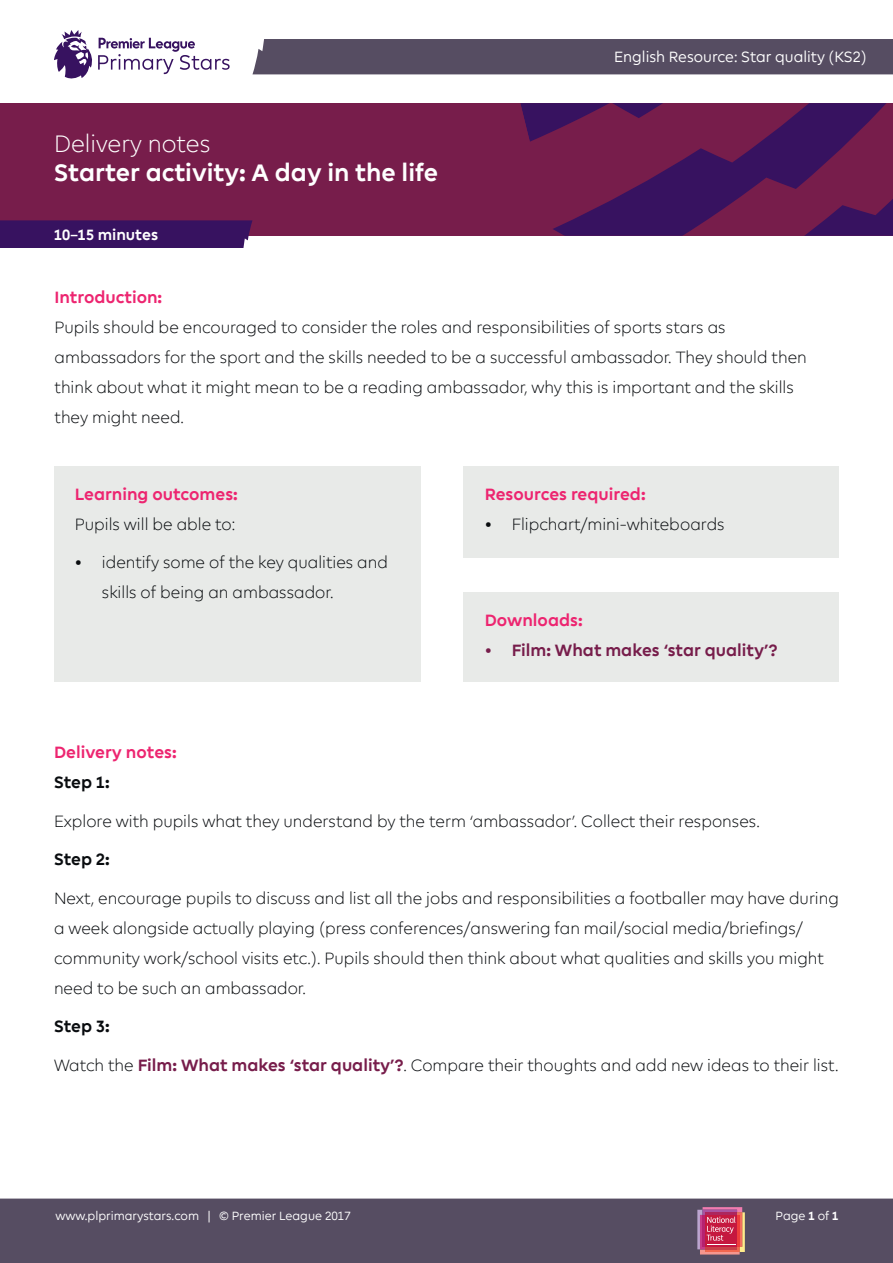
<style>
.page{position:relative;width:893px;height:1263px;background:#fff}
.page>*{position:absolute;margin:0;border:0;box-sizing:border-box;transform-origin:0 0}
.Activity_Heading{font:700 24px "Premier League";color:#fff}
.Delivery_Notes{font:300 24px "Premier League";color:#fff}
.Body_text{font:300 16.5px/30px "Premier League";color:#090c0f}
.Pink_Header{font:700 16.5px "Premier League";color:#ed2570}
.t1{font:700 16.5px "Premier League";color:#771d4b}
.Black_bold_Sub-head{font:700 16.5px "Premier League";color:#090c0f}
.Bullets_bold_text{font:700 16.5px "Premier League";color:#ed2570}
.Resource_identifier{font:15px "Premier League";color:#fff}
.Minutes{font:700 15px "Premier League";color:#fff}
.Footer_URL{font:12px "Premier League";color:#fff}
.Page_number{font:12px "Premier League";color:#fff}
.s1{font-weight:700;color:#771d4b}
.s2{font-weight:700}
</style>
<div class="page">
<div style="left:0;top:1198px;width:893px;height:65px;background:#564d62"></div>
<div style="left:0;top:103px;width:893px;height:133px;background:#771d4b"></div>
<svg style="left:520px;top:103px;width:373px;height:133px"></svg>
<div style="left:252px;top:39px;width:641px;height:35px;background:#564d62"></div>
<div style="left:0;top:220px;width:252px;height:28px;background:#371260"></div>
<svg style="left:54px;top:30px;width:176px;height:49px"></svg>
<div style="left:54px;top:466px;width:367px;height:215px;background:#e8eae8"></div>
<div style="left:463px;top:592px;width:376px;height:89px;background:#e8eae8"></div>
<div style="left:463px;top:466px;width:376px;height:91px;background:#e8eae8"></div>
<svg style="left:697px;top:1207px;width:48px;height:47px;background:#cd546d"></svg>
<p class="Delivery_Notes" style="left:54px;top:131px;width:158px">Delivery notes</p>
<p class="Activity_Heading" style="left:54px;top:159px;width:386px">Starter activity: A day in the life</p>
<p class="Minutes" style="left:54px;top:226px;width:105px">10–15 minutes</p>
<h1 class="Resource_identifier" style="left:614px;top:49px;width:254px">English Resource: Star quality (KS2)</h1>
<p class="Pink_Header" style="left:55px;top:288px;width:109px">Introduction:</p>
<p class="Body_text" style="left:55px;top:313px;width:754px">Pupils should be encouraged to consider the roles and responsibilities of sports stars as ambassadors for the sport and the skills needed to be a successful ambassador. They should then think about what it might mean to be a reading ambassador, why this is important and the skills they might need.</p>
<p class="Pink_Header" style="left:75px;top:485px;width:164px">Learning outcomes:</p>
<p class="Body_text" style="left:75px;top:509px;width:162px">Pupils will be able to:</p>
<p class="Body_text" style="left:102px;top:548px;width:288px;text-indent:-27px">• identify some of the key qualities and skills of being an ambassador.</p>
<p class="Pink_Header" style="left:485px;top:485px;width:162px">Resources required:</p>
<p class="Body_text" style="left:485px;top:509px;width:241px">• Flipchart/mini-whiteboards</p>
<p class="Pink_Header" style="left:485px;top:611px;width:100px">Downloads:</p>
<p class="t1" style="left:485px;top:641px;width:294px">• Film: What makes ‘star quality’?</p>
<p class="Bullets_bold_text" style="left:54px;top:743px;width:124px">Delivery notes:</p>
<p class="Black_bold_Sub-head" style="left:54px;top:773px;width:57px">Step 1:</p>
<p class="Body_text" style="left:54px;top:806px;width:707px">Explore with pupils what they understand by the term ‘ambassador’. Collect their responses.</p>
<p class="Black_bold_Sub-head" style="left:54px;top:850px;width:57px">Step 2:</p>
<p class="Body_text" style="left:54px;top:883px;width:786px">Next, encourage pupils to discuss and list all the jobs and responsibilities a footballer may have during a week alongside actually playing (press conferences/answering fan mail/social media/briefings/ community work/school visits etc.). Pupils should then think about what qualities and skills you might need to be such an ambassador.</p>
<p class="Black_bold_Sub-head" style="left:54px;top:1017px;width:57px">Step 3:</p>
<p class="Body_text" style="left:54px;top:1050px;width:786px">Watch the <span class="s1">Film: What makes ‘star quality’?</span>. Compare their thoughts and add new ideas to their list.</p>
<p class="Footer_URL" style="left:55px;top:1209px;width:145px">www.plprimarystars.com</p>
<p class="Footer_URL" style="left:208px;top:1209px;width:145px">| © Premier League 2017</p>
<p class="Page_number" style="left:776px;top:1209px;width:65px">Page <span class="s2">1</span> of <span class="s2">1</span></p>
</div>
